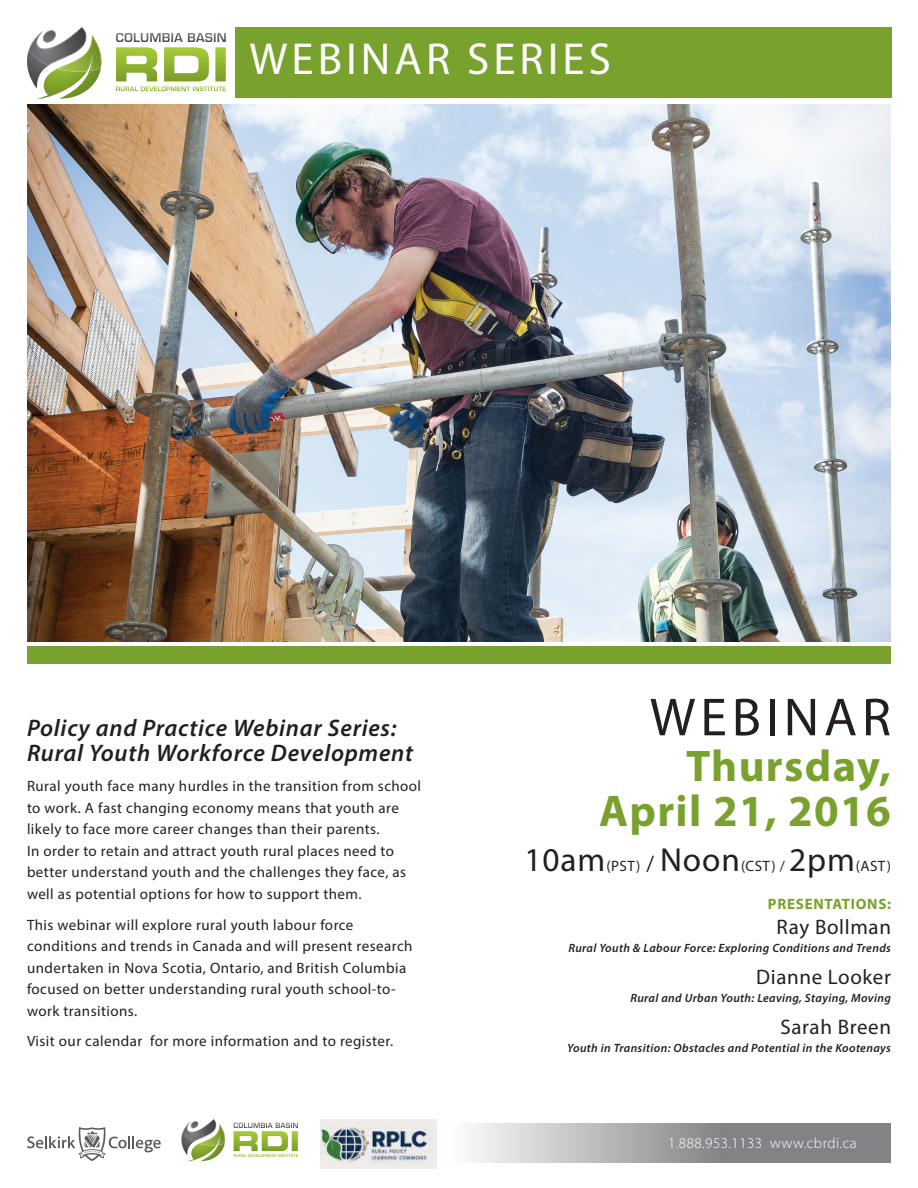
<style>
.page{position:relative;width:918px;height:1188px;background:#fff}
.page>*{position:absolute;margin:0;border:0;box-sizing:border-box;transform-origin:0 0}
.t1{font:54px "Myriad Pro";letter-spacing:.09em;color:#231f20}
.t2{font:45px "Myriad Pro";letter-spacing:.09em;color:#fff}
.t3{font:700 44.4px/45.2px "Myriad Pro";letter-spacing:.03em;color:#78a22d;text-align:right}
.t4{font:33.3px "Myriad Pro";letter-spacing:.03em;color:#231f20}
.t5{font:italic 600 24px/24.6px "Myriad Pro";letter-spacing:.03em;color:#231f20}
.t6{font:21px "Myriad Pro";letter-spacing:.03em;color:#231f20}
.t7{font:15px/21.6px "Myriad Pro";letter-spacing:.03em;color:#231f20}
.t8{font:300 15px "Myriad Pro";letter-spacing:.03em;color:#fff}
.t9{font:700 15px "Myriad Pro";letter-spacing:.05em;color:#78a22d}
.t10{font:italic 600 12px "Myriad Pro";letter-spacing:.03em;color:#231f20}
.s1{font-size:22.2px}
.s2{font-size:33.3px}
</style>
<div class="page">
<svg style="left:27px;top:27px;width:199px;height:72px"></svg>
<img style="left:58px;top:37px;width:43px;height:35px">
<img style="left:29px;top:28px;width:57px;height:37px">
<div style="left:235px;top:27px;width:657px;height:70px;background:#78a22d"></div>
<div style="left:27px;top:646px;width:864px;height:18px;background:#78a22d"></div>
<svg style="left:27px;top:1127px;width:134px;height:34px"></svg>
<img style="left:27px;top:105px;width:864px;height:537px">
<svg style="left:472px;top:1123px;width:419px;height:40px;background:#a3a5a7"></svg>
<svg style="left:181px;top:1119px;width:117px;height:42px"></svg>
<img style="left:199px;top:1125px;width:26px;height:20px">
<img style="left:183px;top:1120px;width:33px;height:22px">
<img style="left:320px;top:1119px;width:117px;height:50px">
<h2 class="t2" style="left:249px;top:31px;width:363px">WEBINAR SERIES</h2>
<h3 class="t5" style="left:27px;top:715px;width:388px">Policy and Practice Webinar Series:<br>Rural Youth Workforce Development</h3>
<p class="t7" style="left:27px;top:775px;width:396px">Rural youth face many hurdles in the transition from school to work. A fast changing economy means that youth are likely to face more career changes than their parents.<br>In order to retain and attract youth rural places need to better understand youth and the challenges they face, as well as potential options for how to support them.</p>
<p class="t7" style="left:27px;top:914px;width:387px">This webinar will explore rural youth labour force conditions and trends in Canada and will present research undertaken in Nova Scotia, Ontario, and British Columbia focused on better understanding rural youth school-to&shy;work transitions.</p>
<p class="t7" style="left:27px;top:1030px;width:368px">Visit our calendar for more information and to register.</p>
<h1 class="t1" style="left:650px;top:684px;width:243px">WEBINAR</h1>
<h3 class="t3" style="left:599px;top:742px;width:293px">Thursday,<br>April 21, 2016</h3>
<h3 class="t4" style="left:524px;top:839px;width:83px">10am</h3>
<p class="t7" style="left:606px;top:855px;width:180px">(PST) <span class="s1">/</span> <span class="s2">Noon</span>(CST) /</p>
<h3 class="t4" style="left:789px;top:839px;width:67px">2pm</h3>
<p class="t7" style="left:856px;top:855px;width:37px">(AST)</p>
<p class="t9" style="left:768px;top:894px;width:125px">PRESENTATIONS:</p>
<h3 class="t6" style="left:777px;top:914px;width:116px">Ray Bollman</h3>
<p class="t10" style="left:568px;top:941px;width:324px">Rural Youth &amp; Labour Force: Exploring Conditions and Trends</p>
<h3 class="t6" style="left:756px;top:964px;width:136px">Dianne Looker</h3>
<p class="t10" style="left:630px;top:991px;width:262px">Rural and Urban Youth: Leaving, Staying, Moving</p>
<h3 class="t6" style="left:780px;top:1014px;width:112px">Sarah Breen</h3>
<p class="t10" style="left:567px;top:1041px;width:325px">Youth in Transition: Obstacles and Potential in the Kootenays</p>
<p class="t8" style="left:668px;top:1134px;width:190px">1.888.953.1133 www.cbrdi.ca</p>
</div>
